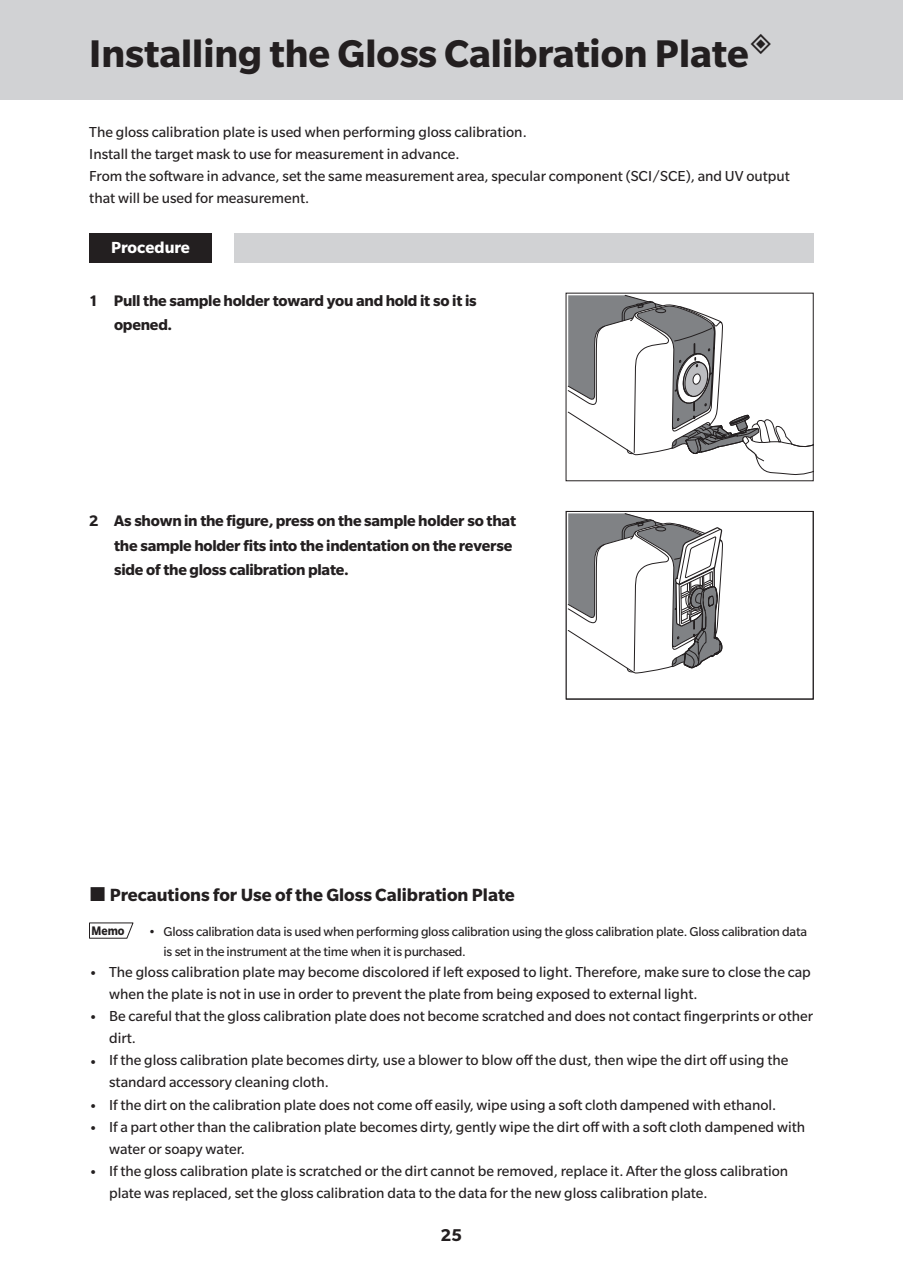
<style>
.page{position:relative;width:903px;height:1275px;background:#fff}
.page>*{position:absolute;margin:0;border:0;box-sizing:border-box;transform-origin:0 0}
.t1{font:700 42px "Slate Pro";color:#231f20}
.t2{font:700 19.25px "Slate Pro";color:#231f20}
.t3{font:700 18.55px "Slate Pro";color:#231f20}
.t4{font:700 17.5px "Slate Pro";color:#fff}
.t5{font:700 16.62px/24.5px "Slate Pro";letter-spacing:-.015em;color:#231f20}
.t6{font:15.75px/22.1px "Slate Pro";color:#231f20}
.t7{font:14px/20.7px "Slate Pro";letter-spacing:-.02em;color:#231f20}
.t8{font:700 13.47px "Slate Pro";color:#231f20;scale:.9 1}
</style>
<div class="page">
<div style="left:89px;top:233px;width:123px;height:30px;background:#231f20"></div>
<div style="left:235px;top:233px;width:579px;height:30px;background:#d1d2d4"></div>
<svg style="left:568px;top:295px;width:244px;height:180px"></svg>
<svg style="left:568px;top:513px;width:155px;height:161px"></svg>
<div style="left:566px;top:511px;width:248px;height:188px;border:1px solid #231f20"></div>
<div style="left:0;top:0;width:903px;height:99px;background:#d1d2d4"></div>
<svg style="left:89px;top:922px;width:45px;height:17px"></svg>
<h1 class="t1" style="left:89px;top:30px;width:661px">Installing the Gloss Calibration Plate</h1>
<p class="t6" style="left:89px;top:121px;width:702px">The gloss calibration plate is used when performing gloss calibration.<br>Install the target mask to use for measurement in advance.<br>From the software in advance, set the same measurement area, specular component (SCI/SCE), and UV output that will be used for measurement.</p>
<p class="t4" style="left:111px;top:238px;width:80px">Procedure</p>
<p class="t5" style="left:114px;top:288px;width:364px;text-indent:-25px">1 Pull the sample holder toward you and hold it so it is opened.</p>
<p class="t5" style="left:114px;top:508px;width:403px;text-indent:-25px">2 As shown in the figure, press on the sample holder so that the sample holder fits into the indentation on the reverse side of the gloss calibration plate.</p>
<p class="t2" style="left:110px;top:885px;width:407px">Precautions for Use of the Gloss Calibration Plate</p>
<p class="t8" style="left:91px;top:923px;width:38px">Memo</p>
<p class="t7" style="left:164px;top:921px;width:645px;text-indent:-15px">• Gloss calibration data is used when performing gloss calibration using the gloss calibration plate. Gloss calibration data is set in the instrument at the time when it is purchased.</p>
<p class="t6" style="left:109px;top:961px;width:703px;text-indent:-20px">• The gloss calibration plate may become discolored if left exposed to light. Therefore, make sure to close the cap when the plate is not in use in order to prevent the plate from being exposed to external light.</p>
<p class="t6" style="left:109px;top:1005px;width:706px;text-indent:-20px">• Be careful that the gloss calibration plate does not become scratched and does not contact fingerprints or other dirt.</p>
<p class="t6" style="left:109px;top:1049px;width:681px;text-indent:-20px">• If the gloss calibration plate becomes dirty, use a blower to blow off the dust, then wipe the dirt off using the standard accessory cleaning cloth.</p>
<p class="t6" style="left:89px;top:1093px;width:688px">• If the dirt on the calibration plate does not come off easily, wipe using a soft cloth dampened with ethanol.</p>
<p class="t6" style="left:109px;top:1115px;width:697px;text-indent:-20px">• If a part other than the calibration plate becomes dirty, gently wipe the dirt off with a soft cloth dampened with water or soapy water.</p>
<p class="t6" style="left:109px;top:1159px;width:681px;text-indent:-20px">• If the gloss calibration plate is scratched or the dirt cannot be removed, replace it. After the gloss calibration plate was replaced, set the gloss calibration data to the data for the new gloss calibration plate.</p>
<p class="t3" style="left:441px;top:1224px;width:23px">25</p>
</div>
